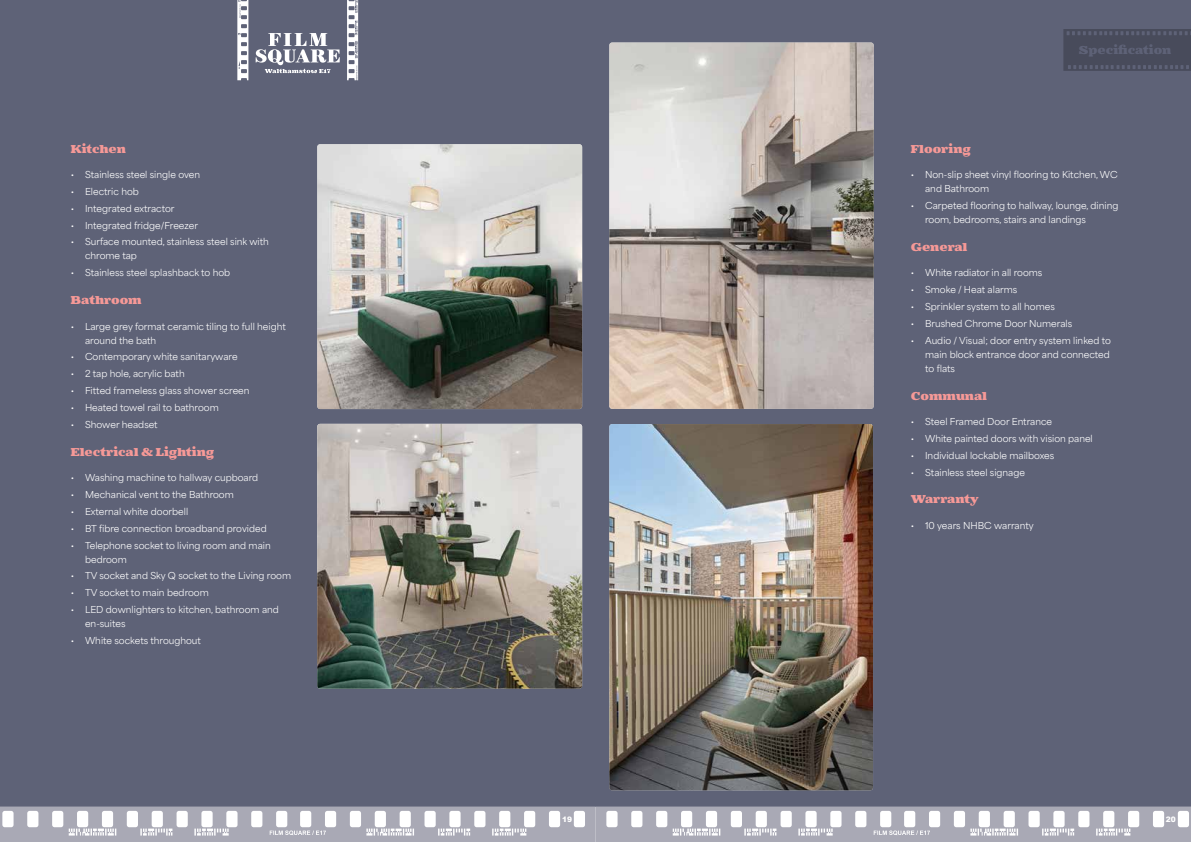
<style>
.page{position:relative;width:1191px;height:842px;background:#fff}
.page>*{position:absolute;margin:0;border:0;box-sizing:border-box;transform-origin:0 0}
.t1{font:900 12px "Battleslab";color:#f69997}
.t2{font:900 12px "Battleslab";color:#5e6277}
.t3{font:9px/14px "Area Normal";color:#fff}
.t4{font:900 7.5px "Arial";color:#fff}
</style>
<div class="page">
<div style="left:0;top:0;width:1191px;height:806px;background:#5e6277"></div>
<img style="left:609px;top:43px;width:264px;height:366px">
<img style="left:609px;top:424px;width:264px;height:366px">
<img style="left:317px;top:144px;width:265px;height:265px">
<img style="left:317px;top:424px;width:265px;height:265px">
<svg style="left:1063px;top:29px;width:128px;height:42px"></svg>
<svg style="left:237px;top:0;width:121px;height:80px"></svg>
<svg style="left:0;top:806px;width:1191px;height:36px"></svg>
<h1 class="t1" style="left:71px;top:142px;width:57px">Kitchen</h1>
<p class="t3" style="left:71px;top:167px;width:131px">• Stainless steel single oven</p>
<p class="t3" style="left:71px;top:183px;width:69px">• Electric hob</p>
<p class="t3" style="left:71px;top:200px;width:105px">• Integrated extractor</p>
<p class="t3" style="left:71px;top:217px;width:129px">• Integrated fridge/Freezer</p>
<p class="t3" style="left:85px;top:234px;width:185px;text-indent:-14px">• Surface mounted, stainless steel sink with chrome tap</p>
<p class="t3" style="left:71px;top:265px;width:161px">• Stainless steel splashback to hob</p>
<h1 class="t1" style="left:71px;top:293px;width:72px">Bathroom</h1>
<p class="t3" style="left:85px;top:318px;width:202px;text-indent:-14px">• Large grey format ceramic tiling to full height around the bath</p>
<p class="t3" style="left:71px;top:349px;width:168px">• Contemporary white sanitaryware</p>
<p class="t3" style="left:71px;top:366px;width:115px">• 2 tap hole, acrylic bath</p>
<p class="t3" style="left:71px;top:383px;width:180px">• Fitted frameless glass shower screen</p>
<p class="t3" style="left:71px;top:399px;width:149px">• Heated towel rail to bathroom</p>
<p class="t3" style="left:71px;top:416px;width:88px">• Shower headset</p>
<h1 class="t1" style="left:71px;top:445px;width:145px">Electrical &amp; Lighting</h1>
<p class="t3" style="left:71px;top:470px;width:189px">• Washing machine to hallway cupboard</p>
<p class="t3" style="left:71px;top:486px;width:164px">• Mechanical vent to the Bathroom</p>
<p class="t3" style="left:71px;top:503px;width:119px">• External white doorbell</p>
<p class="t3" style="left:71px;top:520px;width:197px">• BT fibre connection broadband provided</p>
<p class="t3" style="left:85px;top:537px;width:187px;text-indent:-14px">• Telephone socket to living room and main bedroom</p>
<p class="t3" style="left:71px;top:568px;width:222px">• TV socket and Sky Q socket to the Living room</p>
<p class="t3" style="left:71px;top:585px;width:139px">• TV socket to main bedroom</p>
<p class="t3" style="left:85px;top:601px;width:195px;text-indent:-14px">• LED downlighters to kitchen, bathroom and en-suites</p>
<p class="t3" style="left:71px;top:632px;width:132px">• White sockets throughout</p>
<h1 class="t2" style="left:1078px;top:43px;width:94px">Specification</h1>
<h1 class="t1" style="left:911px;top:142px;width:62px">Flooring</h1>
<p class="t3" style="left:925px;top:167px;width:194px;text-indent:-14px">• Non-slip sheet vinyl flooring to Kitchen, WC and Bathroom</p>
<p class="t3" style="left:925px;top:197px;width:195px;text-indent:-14px">• Carpeted flooring to hallway, lounge, dining room, bedrooms, stairs and landings</p>
<h1 class="t1" style="left:911px;top:240px;width:58px">General</h1>
<p class="t3" style="left:911px;top:265px;width:133px">• White radiator in all rooms</p>
<p class="t3" style="left:911px;top:282px;width:108px">• Smoke / Heat alarms</p>
<p class="t3" style="left:911px;top:298px;width:145px">• Sprinkler system to all homes</p>
<p class="t3" style="left:911px;top:315px;width:163px">• Brushed Chrome Door Numerals</p>
<p class="t3" style="left:925px;top:332px;width:187px;text-align:justify;text-indent:-14px">• Audio / Visual; door entry system linked to main block entrance door and connected to flats</p>
<h1 class="t1" style="left:911px;top:388px;width:78px">Communal</h1>
<p class="t3" style="left:911px;top:413px;width:143px">• Steel Framed Door Entrance</p>
<p class="t3" style="left:911px;top:430px;width:183px">• White painted doors with vision panel</p>
<p class="t3" style="left:911px;top:447px;width:145px">• Individual lockable mailboxes</p>
<p class="t3" style="left:911px;top:464px;width:116px">• Stainless steel signage</p>
<h1 class="t1" style="left:911px;top:492px;width:69px">Warranty</h1>
<p class="t3" style="left:911px;top:517px;width:124px">• 10 years NHBC warranty</p>
<p class="t4" style="left:562px;top:814px;width:11px">19</p>
<p class="t4" style="left:1165px;top:814px;width:11px">20</p>
</div>
